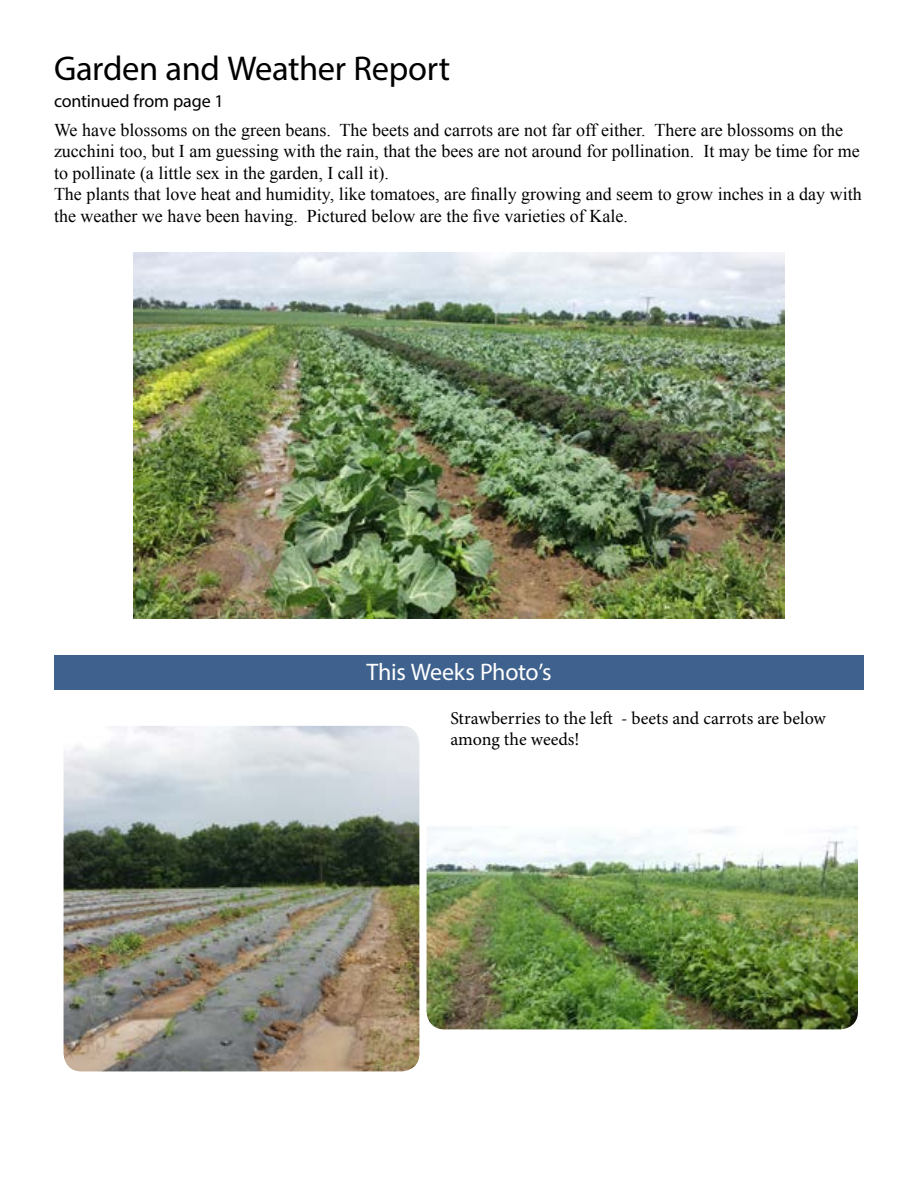
<style>
.page{position:relative;width:918px;height:1188px;background:#fff}
.page>*{position:absolute;margin:0;border:0;box-sizing:border-box;transform-origin:0 0}
.t1{font:34.5px "Myriad Pro";letter-spacing:-.01em;color:#000}
.t2{font:24px "Myriad Pro";letter-spacing:-.015em;color:#fff}
.t3{font:18px/21.6px "Times New Roman";color:#000}
.t4{font:18px/21.6px "Minion Pro";color:#000}
.t5{font:18px "Myriad Pro";letter-spacing:-.005em;color:#000}
</style>
<div class="page">
<img style="left:64px;top:726px;width:355px;height:345px">
<img style="left:427px;top:826px;width:431px;height:203px">
<div style="left:54px;top:655px;width:810px;height:34px;background:#3e618d"></div>
<img style="left:134px;top:252px;width:650px;height:366px">
<h1 class="t1" style="left:54px;top:47px;width:398px">Garden and Weather Report</h1>
<p class="t5" style="left:54px;top:90px;width:171px">continued from page 1</p>
<p class="t3" style="left:54px;top:118px;width:809px">We have blossoms on the green beans. The beets and carrots are not far off either. There are blossoms on the zucchini too, but I am guessing with the rain, that the bees are not around for pollination. It may be time for me to pollinate (a little sex in the garden, I call it).<br>The plants that love heat and humidity, like tomatoes, are finally growing and seem to grow inches in a day with the weather we have been having. Pictured below are the five varieties of Kale.</p>
<h2 class="t2" style="left:366px;top:657px;width:187px">This Weeks Photo’s</h2>
<p class="t4" style="left:450px;top:707px;width:377px">Strawberries to the left - beets and carrots are below among the weeds!</p>
</div>
